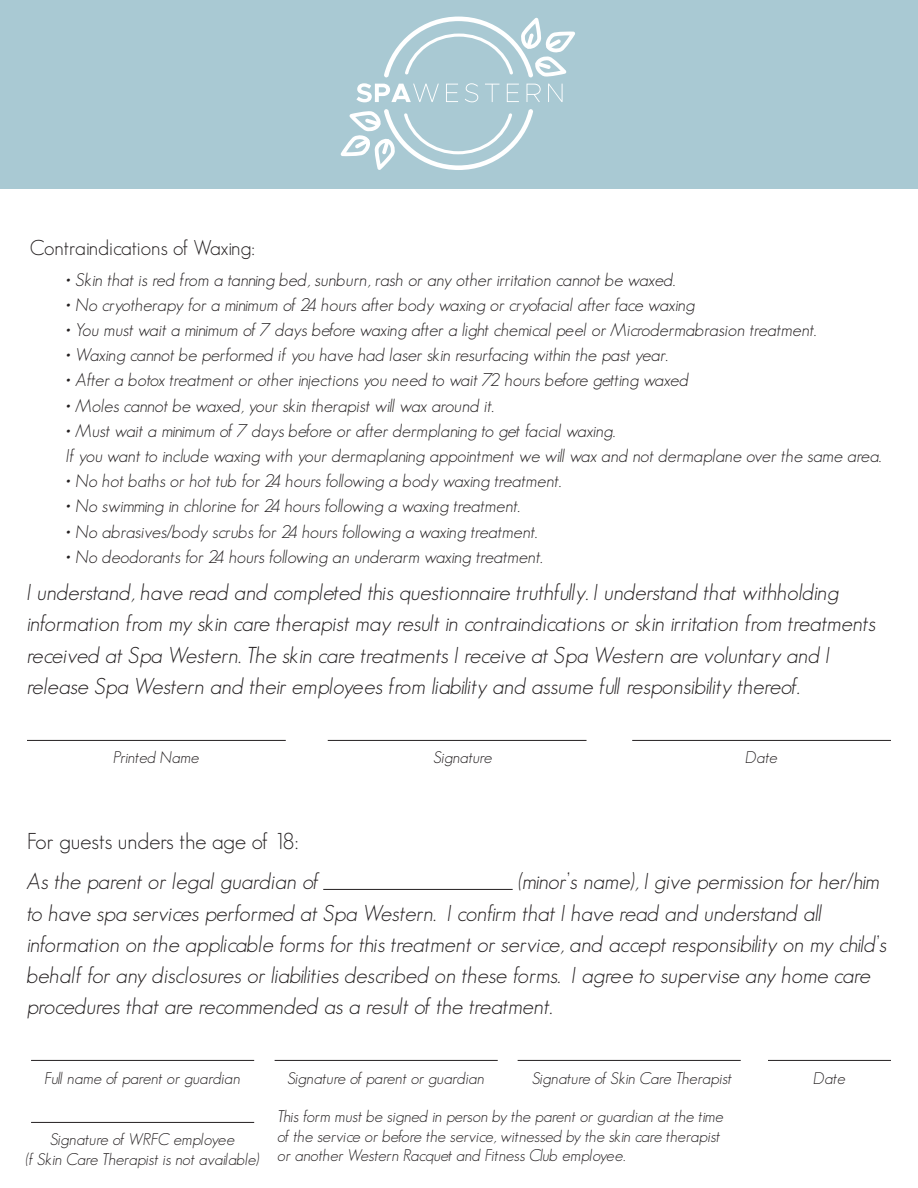
<style>
.page{position:relative;width:918px;height:1188px;background:#fff}
.page>*{position:absolute;margin:0;border:0;box-sizing:border-box;transform-origin:0 0}
.t1{font:italic 300 22.5px/31.2px "Geosans";color:#231f20}
.t2{font:300 21px "Geosans";color:#231f20}
.t3{font:italic 300 18px/25.2px "Geosans";color:#231f20}
.t4{font:italic 300 16.5px/19.2px "Geosans";color:#231f20;text-align:center}
.s1{font-style:normal}
.s2{color:#fff}
</style>
<div class="page">
<hr style="left:27px;top:740px;width:259px;height:1px;background:#231f20">
<hr style="left:328px;top:740px;width:259px;height:1px;background:#231f20">
<hr style="left:632px;top:740px;width:259px;height:1px;background:#231f20">
<hr style="left:323px;top:889px;width:190px;height:1px;background:#231f20">
<hr style="left:31px;top:1060px;width:223px;height:1px;background:#231f20">
<hr style="left:275px;top:1060px;width:223px;height:1px;background:#231f20">
<hr style="left:518px;top:1060px;width:223px;height:1px;background:#231f20">
<hr style="left:768px;top:1060px;width:123px;height:1px;background:#231f20">
<hr style="left:31px;top:1122px;width:223px;height:1px;background:#231f20">
<div style="left:0;top:0;width:918px;height:189px;background:#a9c9d3"></div>
<svg style="left:356px;top:17px;width:219px;height:85px"></svg>
<svg style="left:341px;top:109px;width:192px;height:61px"></svg>
<p class="t2" style="left:30px;top:237px;width:226px">Contraindications of Waxing:</p>
<p class="t3" style="left:66px;top:267px;width:611px">• Skin that is red from a tanning bed, sunburn, rash or any other irritation cannot be waxed.</p>
<p class="t3" style="left:66px;top:292px;width:631px">• No cryotherapy for a minimum of 24 hours after body waxing or cryofacial after face waxing</p>
<p class="t3" style="left:66px;top:317px;width:752px">• You must wait a minimum of 7 days before waxing after a light chemical peel or Microdermabrasion treatment.</p>
<p class="t3" style="left:66px;top:342px;width:603px">• Waxing cannot be performed if you have had laser skin resurfacing within the past year.</p>
<p class="t3" style="left:66px;top:368px;width:624px">• After a botox treatment or other injections you need to wait 72 hours before getting waxed</p>
<p class="t3" style="left:66px;top:393px;width:429px">• Moles cannot be waxed, your skin therapist will wax around it.</p>
<p class="t3" style="left:66px;top:418px;width:817px">• Must wait a minimum of 7 days before or after dermplaning to get facial waxing.<br>If you want to include waxing with your dermaplaning appointment we will wax and not dermaplane over the same area.</p>
<p class="t3" style="left:66px;top:468px;width:497px">• No hot baths or hot tub for 24 hours following a body waxing treatment.</p>
<p class="t3" style="left:66px;top:494px;width:456px">• No swimming in chlorine for 24 hours following a waxing treatment.</p>
<p class="t3" style="left:66px;top:519px;width:473px">• No abrasives/body scrubs for 24 hours following a waxing treatment.</p>
<p class="t3" style="left:66px;top:544px;width:478px">• No deodorants for 24 hours following an underarm waxing treatment.</p>
<p class="t1" style="left:27px;top:577px;width:851px">I understand, have read and completed this questionnaire truthfully. I understand that withholding information from my skin care therapist may result in contraindications or skin irritation from treatments received at Spa Western. The skin care treatments I receive at Spa Western are voluntary and I release Spa Western and their employees from liability and assume full responsibility thereof.</p>
<p class="t4" style="left:114px;top:747px;width:87px">Printed Name</p>
<p class="t4" style="left:434px;top:747px;width:60px">Signature</p>
<p class="t4" style="left:746px;top:747px;width:33px">Date</p>
<p class="t1" style="left:27px;top:822px;width:854px;line-height:40px"><span class="s1">For guests unders the age of 18:<br></span>As the parent or legal guardian of <span class="s2">_ _ _ _ _ _ _ _ _ _ _ _ _ _ _ _ _</span> (minor’s name), I give permission for her/him</p>
<p class="t1" style="left:27px;top:897px;width:862px">to have spa services performed at Spa Western. I confirm that I have read and understand all information on the applicable forms for this treatment or service, and accept responsibility on my child’s behalf for any disclosures or liabilities described on these forms. I agree to supervise any home care procedures that are recommended as a result of the treatment.</p>
<p class="t4" style="left:45px;top:1068px;width:197px">Full name of parent or guardian</p>
<p class="t4" style="left:288px;top:1068px;width:198px">Signature of parent or guardian</p>
<p class="t4" style="left:532px;top:1068px;width:201px">Signature of Skin Care Therapist</p>
<p class="t4" style="left:814px;top:1068px;width:33px">Date</p>
<p class="t4" style="left:26px;top:1130px;width:235px">Signature of WRFC employee<br>(f Skin Care Therapist is not available)</p>
<p class="t4" style="left:277px;top:1107px;width:448px;text-align:left">This form must be signed in person by the parent or guardian at the time of the service or before the service, witnessed by the skin care therapist or another Western Racquet and Fitness Club employee.</p>
</div>
